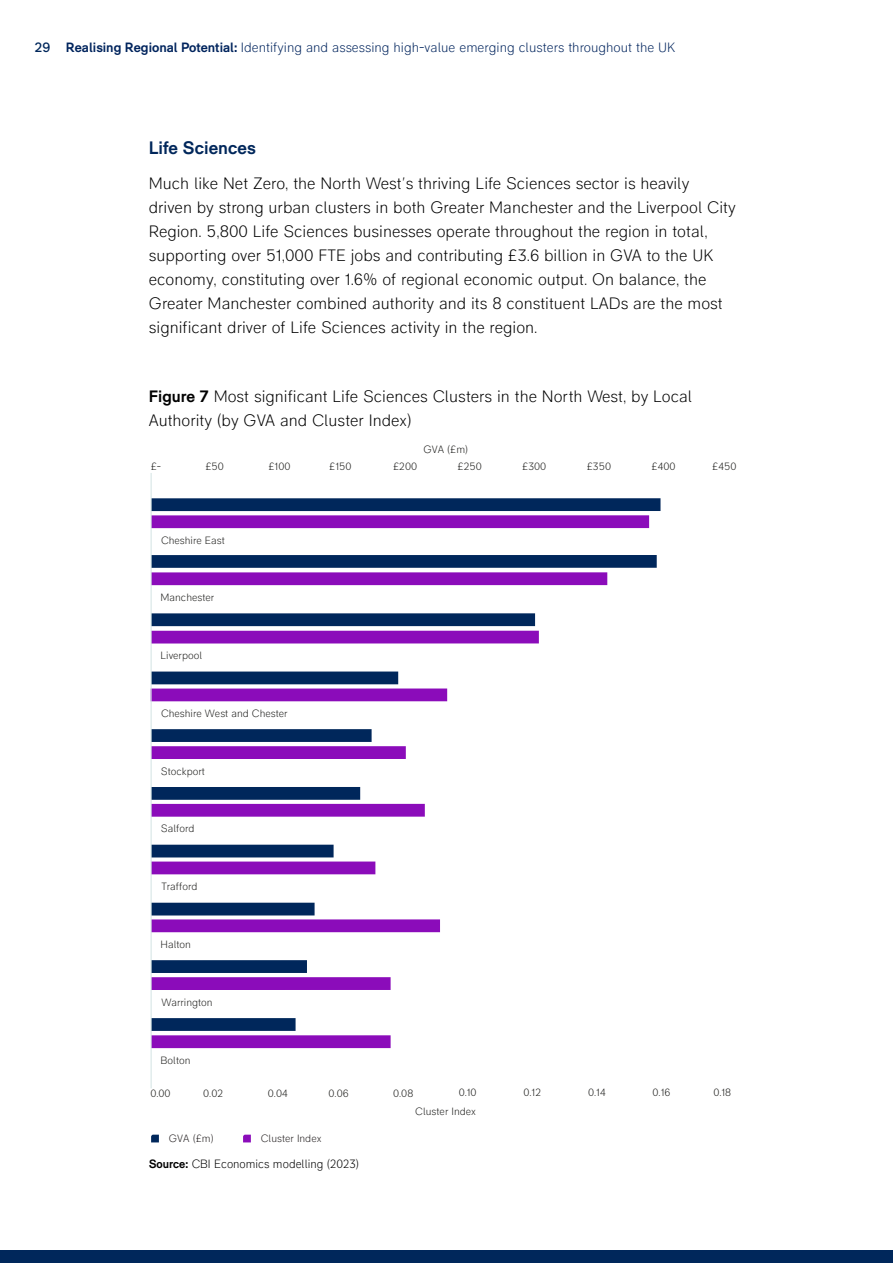
<style>
.page{position:relative;width:893px;height:1263px;background:#fff}
.page>*{position:absolute;margin:0;border:0;box-sizing:border-box;transform-origin:0 0}
.t1{font:700 18px "RM Pro";color:#00275b}
.t2{font:300 16.5px/24px "RM Pro";color:#000}
.t3{font:300 13.5px "RM Pro";color:#00245d}
.t4{font:300 12px "RM Pro";color:#000}
.t5{font:300 10.5px "RM Pro";color:#1d1d1b}
.t6{font:300 10.5px "RM Pro";color:#231f20}
.s1{font-weight:400;color:#00275b}
.s2{font-weight:700}
</style>
<div class="page">
<div style="left:0;top:1250px;width:893px;height:13px;background:#00275b"></div>
<svg style="left:151px;top:1135px;width:8px;height:7px"></svg>
<svg style="left:243px;top:1135px;width:8px;height:7px"></svg>
<div style="left:151px;top:1018px;width:145px;height:13px;background:#00275b"></div>
<div style="left:151px;top:960px;width:156px;height:13px;background:#00275b"></div>
<div style="left:151px;top:903px;width:164px;height:12px;background:#00275b"></div>
<div style="left:151px;top:845px;width:183px;height:12px;background:#00275b"></div>
<div style="left:151px;top:787px;width:209px;height:13px;background:#00275b"></div>
<div style="left:151px;top:729px;width:221px;height:13px;background:#00275b"></div>
<div style="left:151px;top:671px;width:247px;height:13px;background:#00275b"></div>
<div style="left:151px;top:613px;width:384px;height:13px;background:#00275b"></div>
<div style="left:151px;top:555px;width:506px;height:13px;background:#00275b"></div>
<div style="left:151px;top:498px;width:509px;height:13px;background:#00275b"></div>
<div style="left:151px;top:1035px;width:240px;height:13px;background:#8b0cba"></div>
<div style="left:151px;top:977px;width:240px;height:13px;background:#8b0cba"></div>
<div style="left:151px;top:919px;width:289px;height:13px;background:#8b0cba"></div>
<div style="left:151px;top:861px;width:224px;height:13px;background:#8b0cba"></div>
<div style="left:151px;top:804px;width:274px;height:13px;background:#8b0cba"></div>
<div style="left:151px;top:746px;width:255px;height:13px;background:#8b0cba"></div>
<div style="left:151px;top:688px;width:296px;height:13px;background:#8b0cba"></div>
<div style="left:151px;top:631px;width:388px;height:12px;background:#8b0cba"></div>
<div style="left:151px;top:572px;width:456px;height:13px;background:#8b0cba"></div>
<div style="left:151px;top:515px;width:498px;height:13px;background:#8b0cba"></div>
<hr style="left:151px;top:473px;width:1px;height:615px;background:#d2e3e3">
<p class="t3" style="left:35px;top:40px;width:642px"><span class="s1">29</span> <span class="s2">Realising Regional Potential:</span> Identifying and assessing high-value emerging clusters throughout the UK</p>
<p class="t1" style="left:149px;top:137px;width:108px">Life Sciences</p>
<p class="t2" style="left:149px;top:172px;width:588px">Much like Net Zero, the North West’s thriving Life Sciences sector is heavily driven by strong urban clusters in both Greater Manchester and the Liverpool City Region. 5,800 Life Sciences businesses operate throughout the region in total, supporting over 51,000 FTE jobs and contributing £3.6 billion in GVA to the UK economy, constituting over 1.6% of regional economic output. On balance, the Greater Manchester combined authority and its 8 constituent LADs are the most significant driver of Life Sciences activity in the region.</p>
<p class="t2" style="left:149px;top:385px;width:545px"><span class="s2">Figure 7</span> Most significant Life Sciences Clusters in the North West, by Local<br>Authority (by GVA and Cluster Index)</p>
<p class="t5" style="left:423px;top:443px;width:46px">GVA (£m)</p>
<p class="t5" style="left:151px;top:461px;width:12px">£-</p>
<p class="t5" style="left:205px;top:461px;width:20px">£50</p>
<p class="t5" style="left:268px;top:461px;width:24px">£100</p>
<p class="t5" style="left:329px;top:461px;width:24px">£150</p>
<p class="t5" style="left:393px;top:461px;width:26px">£200</p>
<p class="t5" style="left:458px;top:461px;width:26px">£250</p>
<p class="t5" style="left:522px;top:461px;width:26px">£300</p>
<p class="t5" style="left:587px;top:461px;width:26px">£350</p>
<p class="t5" style="left:651px;top:461px;width:26px">£400</p>
<p class="t5" style="left:712px;top:461px;width:26px">£450</p>
<p class="t5" style="left:161px;top:534px;width:65px">Cheshire East</p>
<p class="t5" style="left:161px;top:592px;width:55px">Manchester</p>
<p class="t5" style="left:161px;top:650px;width:43px">Liverpool</p>
<p class="t5" style="left:161px;top:708px;width:128px">Cheshire West and Chester</p>
<p class="t5" style="left:161px;top:765px;width:46px">Stockport</p>
<p class="t5" style="left:161px;top:823px;width:35px">Salford</p>
<p class="t5" style="left:161px;top:881px;width:38px">Trafford</p>
<p class="t5" style="left:161px;top:939px;width:32px">Halton</p>
<p class="t5" style="left:161px;top:997px;width:53px">Warrington</p>
<p class="t5" style="left:161px;top:1054px;width:31px">Bolton</p>
<p class="t5" style="left:150px;top:1088px;width:22px">0.00</p>
<p class="t5" style="left:203px;top:1088px;width:21px">0.02</p>
<p class="t5" style="left:268px;top:1088px;width:21px">0.04</p>
<p class="t5" style="left:329px;top:1088px;width:22px">0.06</p>
<p class="t5" style="left:393px;top:1088px;width:22px">0.08</p>
<p class="t5" style="left:459px;top:1087px;width:20px">0.10</p>
<p class="t5" style="left:523px;top:1087px;width:19px">0.12</p>
<p class="t5" style="left:588px;top:1087px;width:19px">0.14</p>
<p class="t5" style="left:652px;top:1087px;width:19px">0.16</p>
<p class="t5" style="left:713px;top:1087px;width:19px">0.18</p>
<p class="t6" style="left:169px;top:1133px;width:46px">GVA (£m)</p>
<p class="t6" style="left:261px;top:1133px;width:62px">Cluster Index</p>
<p class="t4" style="left:149px;top:1157px;width:212px"><span class="s2">Source:</span> CBI Economics modelling (2023)</p>
<p class="t5" style="left:415px;top:1105px;width:62px">Cluster Index</p>
</div>
